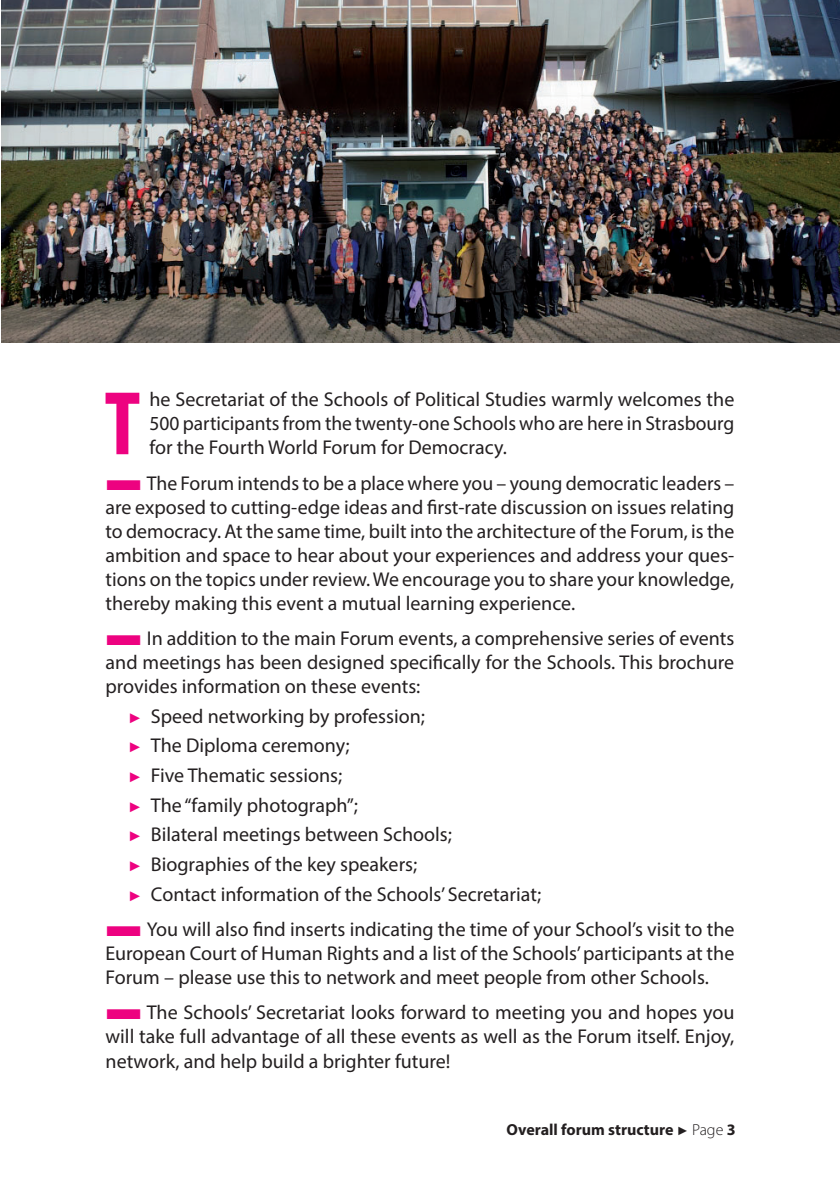
<style>
.page{position:relative;width:840px;height:1191px;background:#fff}
.page>*{position:absolute;margin:0;border:0;box-sizing:border-box;transform-origin:0 0}
.t1{font:700 condensed 91.2px "Myriad Pro";color:#ed0280}
.t2{font:20px/24px "Myriad Pro";color:#231f20;text-align:justify}
.t3{font:700 16px "Myriad Pro";color:#231f20}
.s1{color:#ed0280}
.s2{font-family:"Arial";font-size:14px;color:#ed0280}
.s3{font-family:"Arial";font-weight:400;font-size:12px}
.s4{font-weight:300}
</style>
<div class="page">
<img style="left:1px;top:0;width:838px;height:342px">
<h1 class="t1" style="left:104px;top:367px;width:37px">T</h1>
<p class="t2" style="left:149px;top:387px;width:586px">he Secretariat of the Schools of Political Studies warmly welcomes the 500 participants from the twenty-one Schools who are here in Strasbourg for the Fourth World Forum for Democracy.</p>
<p class="t2" style="left:105px;top:470px;width:630px"><span class="s1">■</span>The Forum intends to be a place where you – young democratic leaders – are exposed to cutting-edge ideas and first-rate discussion on issues relating to democracy. At the same time, built into the architecture of the Forum, is the ambition and space to hear about your experiences and address your ques&shy;tions on the topics under review. We encourage you to share your knowledge, thereby making this event a mutual learning experience.</p>
<p class="t2" style="left:105px;top:626px;width:630px"><span class="s1">■</span>In addition to the main Forum events, a comprehensive series of events and meetings has been designed specifically for the Schools. This brochure provides information on these events:</p>
<p class="t2" style="left:128px;top:701px;width:414px;line-height:29.6px;text-align:left"><span class="s2">►</span> Speed networking by profession;<br><span class="s2">►</span> The Diploma ceremony;<br><span class="s2">►</span> Five Thematic sessions;<br><span class="s2">►</span> The “family photograph”;<br><span class="s2">►</span> Bilateral meetings between Schools;<br><span class="s2">►</span> Biographies of the key speakers;<br><span class="s2">►</span> Contact information of the Schools’ Secretariat;</p>
<p class="t2" style="left:105px;top:917px;width:630px"><span class="s1">■</span>You will also find inserts indicating the time of your School’s visit to the European Court of Human Rights and a list of the Schools’ participants at the Forum – please use this to network and meet people from other Schools.</p>
<p class="t2" style="left:105px;top:1000px;width:630px"><span class="s1">■</span>The Schools’ Secretariat looks forward to meeting you and hopes you will take full advantage of all these events as well as the Forum itself. Enjoy, network, and help build a brighter future!</p>
<p class="t3" style="left:506px;top:1119px;width:230px">Overall forum structure <span class="s3">►</span> <span class="s4">Page</span> 3</p>
</div>
